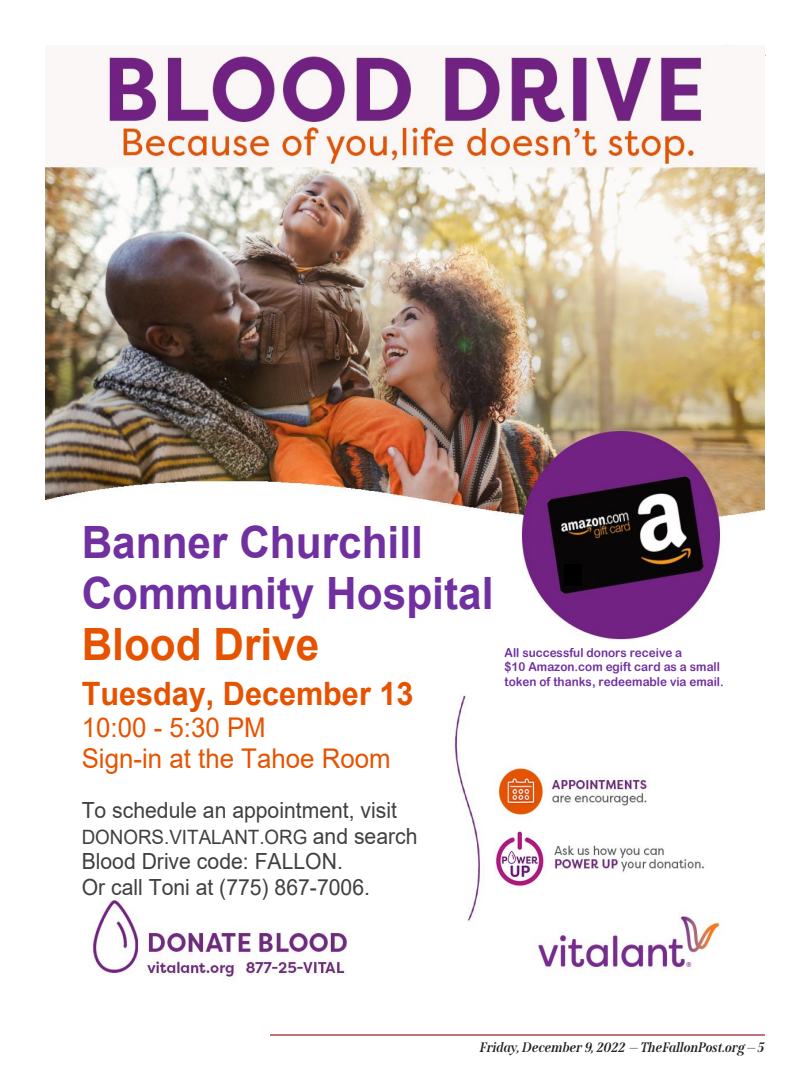
<style>
.page{position:relative;width:810px;height:1080px;background:#fff}
.page>*{position:absolute;margin:0;border:0;box-sizing:border-box;transform-origin:0 0}
.t1{font:700 44.5px/51.1px "Arial";color:#7030a0;scale:.95 1}
.t2{font:700 32.25px "Arial";color:#e65300;scale:.95 1}
.t3{font:27.12px/31.2px "Arial";color:#e65300;scale:.95 1}
.t4{font:22.25px/25.5px "Arial";color:#404040;scale:.95 1}
.t5{font:19.75px "Arial";color:#404040;scale:.95 1}
.t6{font:italic 700 13.75px "Span";color:#231f20}
.t7{font:12.38px/14.4px "Arial Rounded MT Bold";color:#7030a0;scale:.95 1}
.s1{color:#e65300}
.s2{font-size:22.25px}
</style>
<div class="page">
<hr style="left:270px;top:1034px;width:495px;height:2px;background:#98222d">
<img style="left:45px;top:55px;width:720px;height:922px">
<div style="left:564px;top:564px;width:18px;height:22px;background:#000"></div>
<div style="left:496px;top:640px;width:249px;height:66px;background:#fff"></div>
<p class="t1" style="left:82px;top:517px;width:435px">Banner Churchill<br>Community Hospital<br><span class="s1">Blood Drive</span></p>
<p class="t2" style="left:82px;top:671px;width:351px">Tuesday, December 13</p>
<p class="t3" style="left:82px;top:712px;width:327px">10:00 - 5:30 PM<br>Sign-in at the Tahoe Room</p>
<p class="t4" style="left:82px;top:798px;width:333px">To schedule an appointment, visit</p>
<p class="t5" style="left:82px;top:823px;width:355px">DONORS.VITALANT.ORG <span class="s2">and search</span></p>
<p class="t4" style="left:82px;top:849px;width:305px">Blood Drive code: FALLON.<br>Or call Toni at (775) 867-7006.</p>
<p class="t7" style="left:505px;top:645px;width:232px">All successful donors receive a<br>$10 Amazon.com egift card as a small token of thanks, redeemable via email.</p>
<p class="t6" style="left:481px;top:1039px;width:286px">Friday, December 9, 2022 — TheFallonPost.org — 5</p>
</div>
